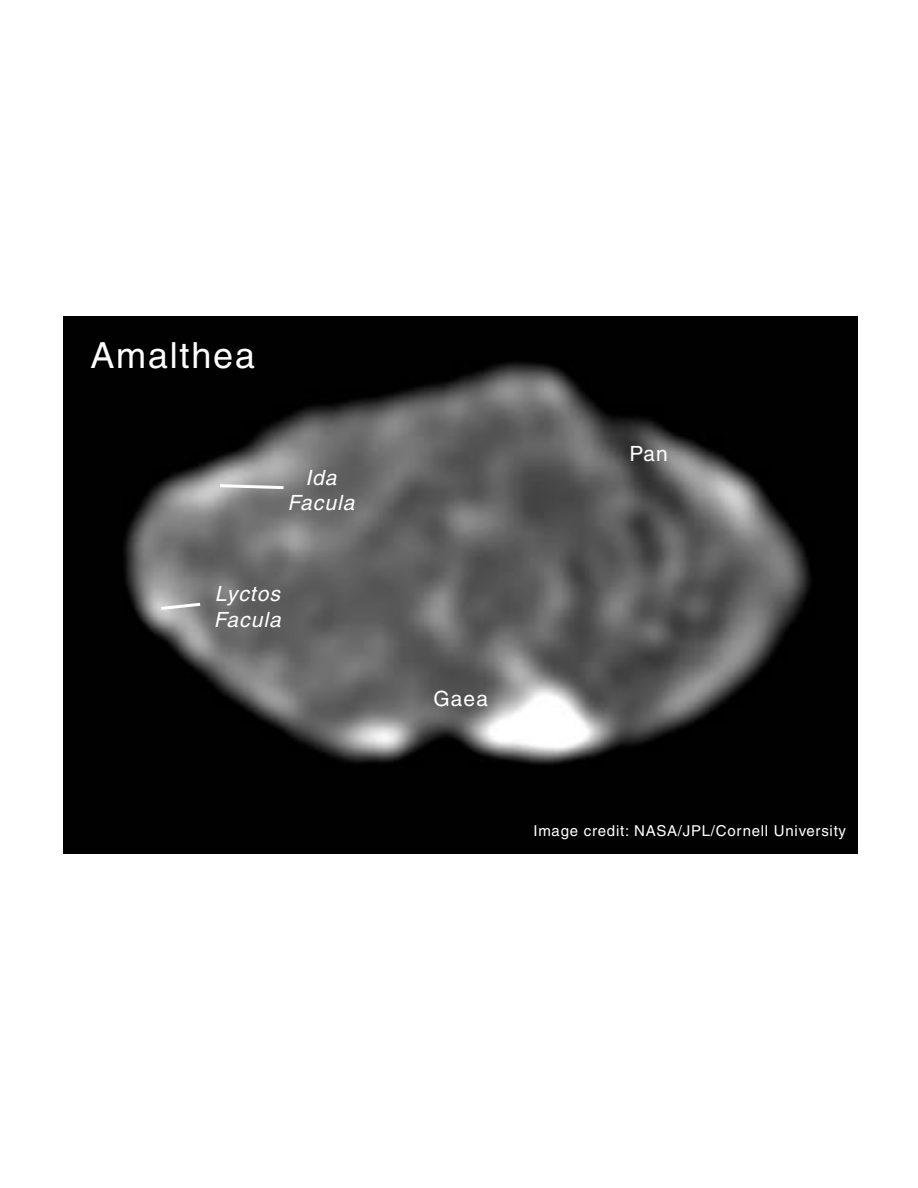
<style>
.page{position:relative;width:918px;height:1188px;background:#fff}
.page>*{position:absolute;margin:0;border:0;box-sizing:border-box;transform-origin:0 0}
.t1{font:36px "Helvetica";letter-spacing:.05em;color:#fff}
.t2{font:italic 21px/25.2px "Helvetica";letter-spacing:.05em;color:#fff;text-align:center}
.t3{font:21px "Helvetica";letter-spacing:.05em;color:#fff}
.t4{font:15px "Helvetica";letter-spacing:.05em;color:#fff}
</style>
<div class="page">
<img style="left:64px;top:317px;width:793px;height:536px">
<svg style="left:158px;top:601px;width:45px;height:11px"></svg>
<svg style="left:217px;top:483px;width:70px;height:8px"></svg>
<h1 class="t1" style="left:90px;top:335px;width:166px">Amalthea</h1>
<h2 class="t2" style="left:287px;top:465px;width:69px">Ida<br>Facula</h2>
<h2 class="t2" style="left:214px;top:581px;width:69px;text-align:left">Lyctos<br>Facula</h2>
<h2 class="t3" style="left:629px;top:442px;width:40px">Pan</h2>
<h2 class="t3" style="left:434px;top:686px;width:56px">Gaea</h2>
<p class="t4" style="left:533px;top:822px;width:314px">Image credit: NASA/JPL/Cornell University</p>
</div>
